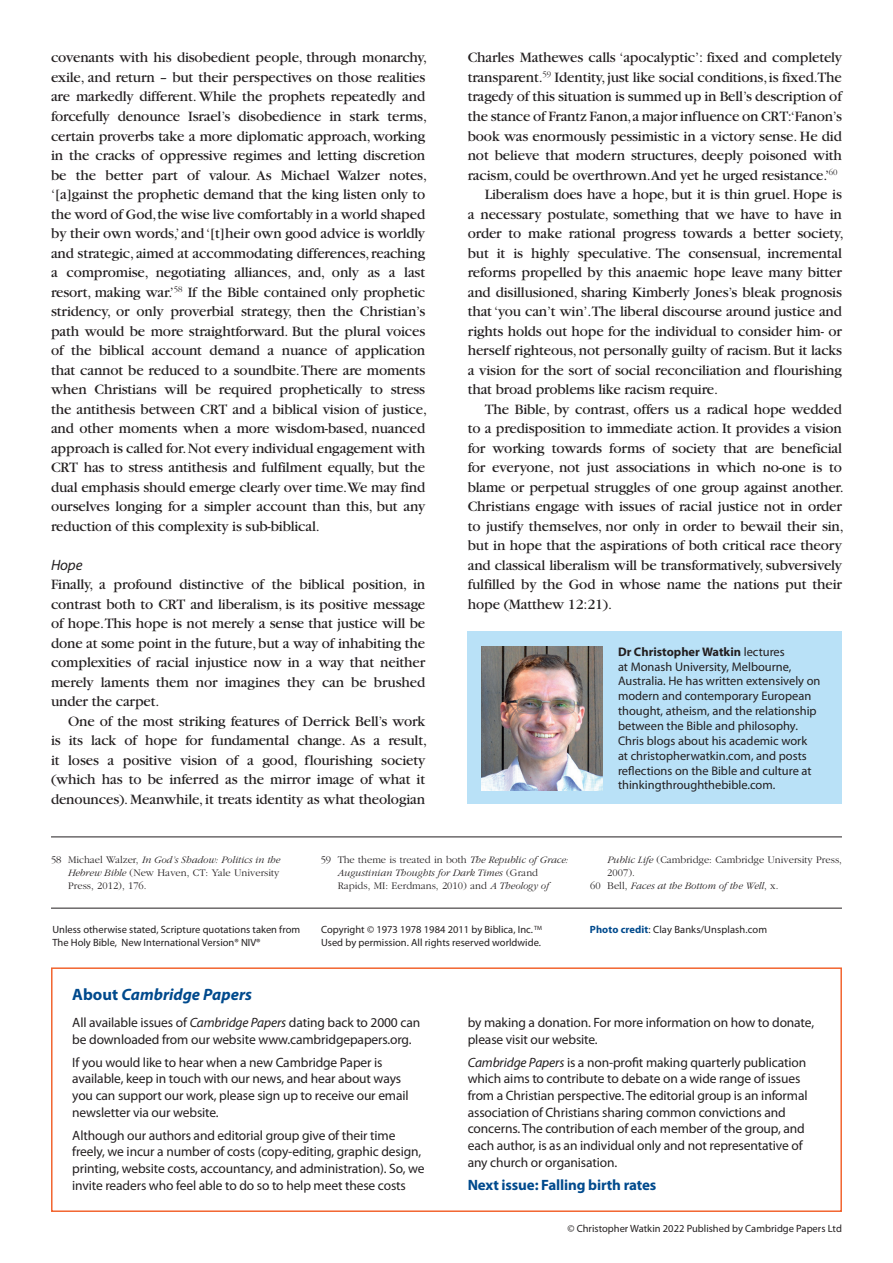
<style>
.page{position:relative;width:893px;height:1263px;background:#fff}
.page>*{position:absolute;margin:0;border:0;box-sizing:border-box;transform-origin:0 0}
.t1{font:italic 700 16.5px "Myriad Pro";color:#004a8d}
.t2{font:15px/19.5px "Garamond";letter-spacing:-.01em;color:#231f20;text-align:justify}
.t3{font:700 15px "Myriad Pro";letter-spacing:-.01em;color:#004a8d}
.t4{font:italic 15px "Myriad Pro";color:#231f20}
.t5{font:13.5px/16.6px "Myriad Pro";letter-spacing:-.01em;color:#231f20}
.t6{font:12.45px/14.9px "Myriad Pro";color:#231f20}
.t7{font:10.5px/12.6px "Myriad Pro";color:#231f20}
.t8{font:300 10.5px/12.6px "Garamond";color:#231f20}
.t9{font:italic 300 10.2px "Garamond";color:#231f20}
.s1{font-weight:700}
.s2{font-style:normal;font-size:10.5px}
.s3{font-style:italic;font-size:10.2px}
.s4{font-weight:700;color:#004a8d}
.s5{font-style:normal}
.s6{font-style:italic}
</style>
<div class="page">
<hr style="left:51px;top:837px;width:791px;height:1px;background:#231f20">
<hr style="left:51px;top:908px;width:791px;height:1px;background:#231f20">
<div style="left:51px;top:967px;width:791px;height:245px;border:2px solid #f2642f"></div>
<div style="left:467px;top:631px;width:374px;height:173px;background:#b9e1f7"></div>
<img style="left:481px;top:646px;width:121px;height:145px">
<p class="t2" style="left:51px;top:48px;width:377px;text-align:left">covenants with his disobedient people, through monarchy, exile, and return – but their perspectives on those realities are markedly different. While the prophets repeatedly and forcefully denounce Israel’s disobedience in stark terms, certain proverbs take a more diplomatic approach, working in the cracks of oppressive regimes and letting discretion be the better part of valour. As Michael Walzer notes, ‘[a]gainst the prophetic demand that the king listen only to the word of God, the wise live comfortably in a world shaped by their own words,’ and ‘[t]heir own good advice is worldly and strategic, aimed at accommodating differences, reaching a compromise, negotiating alliances, and, only as a last resort, making war.’<sup>58</sup> If the Bible contained only prophetic stridency, or only proverbial strategy, then the Christian’s path would be more straightforward. But the plural voices of the biblical account demand a nuance of application that cannot be reduced to a soundbite. There are moments when Christians will be required prophetically to stress the antithesis between CRT and a biblical vision of justice, and other moments when a more wisdom-based, nuanced approach is called for. Not every individual engagement with CRT has to stress antithesis and fulfilment equally, but the dual emphasis should emerge clearly over time.We may find ourselves longing for a simpler account than this, but any reduction of this complexity is sub-biblical.</p>
<p class="t4" style="left:51px;top:556px;width:33px">Hope</p>
<p class="t2" style="left:51px;top:575px;width:376px">Finally, a profound distinctive of the biblical position, in contrast both to CRT and liberalism, is its positive message of hope.This hope is not merely a sense that justice will be done at some point in the future, but a way of inhabiting the complexities of racial injustice now in a way that neither merely laments them nor imagines they can be brushed under the carpet.</p>
<p class="t2" style="left:51px;top:711px;width:377px;text-indent:17px">One of the most striking features of Derrick Bell’s work is its lack of hope for fundamental change. As a result, it loses a positive vision of a good, flourishing society (which has to be inferred as the mirror image of what it denounces). Meanwhile, it treats identity as what theologian</p>
<p class="t2" style="left:468px;top:48px;width:376px">Charles Mathewes calls ‘apocalyptic’: fixed and completely</p>
<p class="t2" style="left:468px;top:68px;width:376px">transparent.<sup>59</sup> Identity, just like social conditions, is fixed.The</p>
<p class="t2" style="left:468px;top:87px;width:376px">tragedy of this situation is summed up in Bell’s description of</p>
<p class="t2" style="left:468px;top:107px;width:376px">the stance of Frantz Fanon,a major influence on CRT:‘Fanon’s</p>
<p class="t2" style="left:468px;top:126px;width:376px">book was enormously pessimistic in a victory sense. He did</p>
<p class="t2" style="left:468px;top:146px;width:376px">not believe that modern structures, deeply poisoned with</p>
<p class="t2" style="left:468px;top:165px;width:371px">racism, could be overthrown.And yet he urged resistance.’<sup>60</sup></p>
<p class="t2" style="left:485px;top:185px;width:359px">Liberalism does have a hope, but it is thin gruel. Hope is</p>
<p class="t2" style="left:468px;top:204px;width:376px">a necessary postulate, something that we have to have in</p>
<p class="t2" style="left:468px;top:224px;width:377px">order to make rational progress towards a better society,</p>
<p class="t2" style="left:468px;top:243px;width:376px">but it is highly speculative. The consensual, incremental</p>
<p class="t2" style="left:468px;top:263px;width:376px">reforms propelled by this anaemic hope leave many bitter</p>
<p class="t2" style="left:468px;top:282px;width:376px">and disillusioned, sharing Kimberly Jones’s bleak prognosis</p>
<p class="t2" style="left:468px;top:302px;width:376px">that ‘you can’t win’.The liberal discourse around justice and</p>
<p class="t2" style="left:468px;top:321px;width:376px">rights holds out hope for the individual to consider him- or</p>
<p class="t2" style="left:468px;top:341px;width:376px">herself righteous, not personally guilty of racism. But it lacks</p>
<p class="t2" style="left:468px;top:360px;width:376px">a vision for the sort of social reconciliation and flourishing</p>
<p class="t2" style="left:468px;top:380px;width:252px">that broad problems like racism require.</p>
<p class="t2" style="left:485px;top:399px;width:359px">The Bible, by contrast, offers us a radical hope wedded</p>
<p class="t2" style="left:468px;top:419px;width:376px">to a predisposition to immediate action. It provides a vision</p>
<p class="t2" style="left:468px;top:438px;width:376px">for working towards forms of society that are beneficial</p>
<p class="t2" style="left:468px;top:458px;width:376px">for everyone, not just associations in which no-one is to</p>
<p class="t2" style="left:468px;top:477px;width:377px">blame or perpetual struggles of one group against another.</p>
<p class="t2" style="left:468px;top:497px;width:376px">Christians engage with issues of racial justice not in order</p>
<p class="t2" style="left:468px;top:516px;width:378px">to justify themselves, nor only in order to bewail their sin,</p>
<p class="t2" style="left:468px;top:536px;width:376px">but in hope that the aspirations of both critical race theory</p>
<p class="t2" style="left:468px;top:555px;width:376px">and classical liberalism will be transformatively, subversively</p>
<p class="t2" style="left:468px;top:575px;width:376px">fulfilled by the God in whose name the nations put their</p>
<p class="t2" style="left:468px;top:594px;width:146px">hope (Matthew 12:21).</p>
<p class="t6" style="left:618px;top:644px;width:204px"><span class="s1">Dr Christopher Watkin</span> lectures<br>at Monash University, Melbourne, Australia. He has written extensively on modern and contemporary European thought, atheism, and the relationship between the Bible and philosophy.<br>Chris blogs about his academic work<br>at christopherwatkin.com, and posts reflections on the Bible and culture at thinkingthroughthebible.com.</p>
<p class="t9" style="left:51px;top:855px;width:231px"><span class="s2">58 Michael Walzer,</span> In God’s Shadow: Politics in the</p>
<p class="t8" style="left:68px;top:866px;width:213px"><span class="s3">Hebrew Bible</span> (New Haven, CT: Yale University<br>Press, 2012), 176.</p>
<p class="t8" style="left:321px;top:854px;width:250px">59 The theme is treated in both <span class="s3">The Republic of Grace:</span></p>
<p class="t9" style="left:338px;top:867px;width:202px">Augustinian Thoughts for Dark Times <span class="s2">(Grand</span></p>
<p class="t8" style="left:338px;top:879px;width:213px">Rapids, MI: Eerdmans, 2010) and <span class="s3">A Theology of</span></p>
<p class="t8" style="left:607px;top:854px;width:236px"><span class="s3">Public Life</span> (Cambridge: Cambridge University Press,<br>2007).</p>
<p class="t9" style="left:590px;top:880px;width:190px"><span class="s2">60 Bell,</span> Faces at the Bottom of the Well<span class="s2">, x.</span></p>
<p class="t7" style="left:52px;top:923px;width:249px">Unless otherwise stated, Scripture quotations taken from<br>The Holy Bible, New International Version® NIV®</p>
<p class="t7" style="left:321px;top:923px;width:222px">Copyright © 1973 1978 1984 2011 by Biblica, Inc. <sup>TM<br></sup>Used by permission. All rights reserved worldwide.</p>
<p class="t7" style="left:590px;top:923px;width:179px"><span class="s4">Photo credit</span>: Clay Banks/Unsplash.com</p>
<p class="t1" style="left:72px;top:985px;width:181px"><span class="s5">About</span> Cambridge Papers</p>
<p class="t5" style="left:72px;top:1014px;width:349px">All available issues of <span class="s6">Cambridge Papers</span> dating back to 2000 can be downloaded from our website www.cambridgepapers.org.</p>
<p class="t5" style="left:72px;top:1054px;width:338px">If you would like to hear when a new Cambridge Paper is available, keep in touch with our news, and hear about ways you can support our work, please sign up to receive our email newsletter via our website.</p>
<p class="t5" style="left:72px;top:1127px;width:354px">Although our authors and editorial group give of their time freely, we incur a number of costs (copy-editing, graphic design, printing, website costs, accountancy, and administration). So, we invite readers who feel able to do so to help meet these costs</p>
<p class="t5" style="left:468px;top:1014px;width:348px">by making a donation. For more information on how to donate, please visit our website.</p>
<p class="t5" style="left:468px;top:1054px;width:341px"><span class="s6">Cambridge Papers</span> is a non-profit making quarterly publication which aims to contribute to debate on a wide range of issues from a Christian perspective. The editorial group is an informal association of Christians sharing common convictions and concerns. The contribution of each member of the group, and each author, is as an individual only and not representative of any church or organisation.</p>
<p class="t3" style="left:468px;top:1176px;width:190px">Next issue: Falling birth rates</p>
<p class="t7" style="left:567px;top:1222px;width:276px">© Christopher Watkin 2022 Published by Cambridge Papers Ltd</p>
</div>
